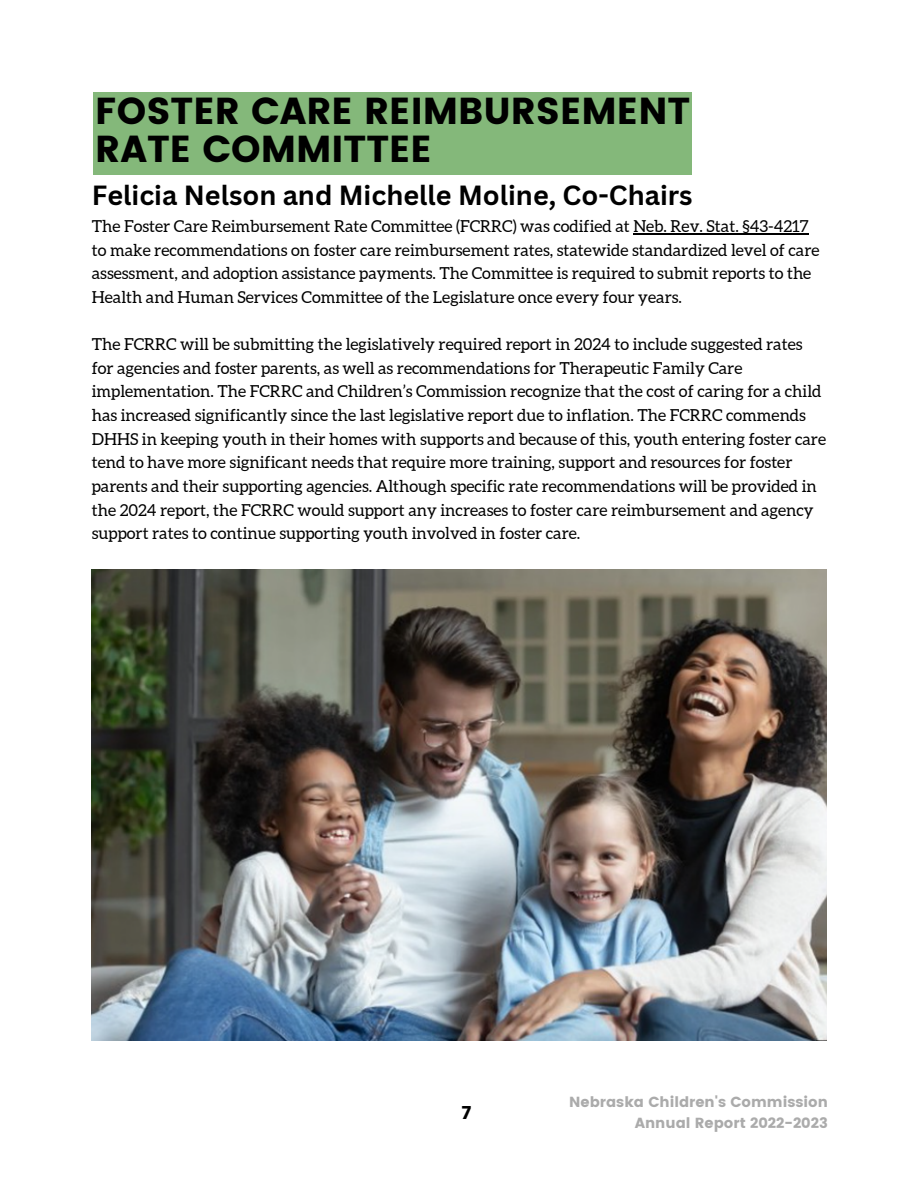
<style>
.page{position:relative;width:918px;height:1188px;background:#fff}
.page>*{position:absolute;margin:0;border:0;box-sizing:border-box;transform-origin:0 0}
.t1{font:37.5px/38.2px "Poppins";color:#000}
.t2{font:700 27px "Canva Sans";color:#000}
.t3{font:18px "Poppins";color:#000}
.t4{font:16.5px/23.7px "Aleo";color:#000}
.t5{font:14.55px "Poppins";color:#ababab}
</style>
<div class="page">
<div style="left:94px;top:92px;width:598px;height:82px;background:#84b87a"></div>
<img style="left:92px;top:569px;width:734px;height:472px">
<hr style="left:633px;top:233px;width:176px;height:1px;background:#000">
<p class="t1" style="left:95px;top:92px;width:596px">FOSTER CARE REIMBURSEMENT<br>RATE COMMITTEE</p>
<p class="t2" style="left:92px;top:176px;width:602px">Felicia Nelson and Michelle Moline, Co-Chairs</p>
<p class="t4" style="left:92px;top:214px;width:729px">The Foster Care Reimbursement Rate Committee (FCRRC) was codified at Neb. Rev. Stat. §43-4217 to make recommendations on foster care reimbursement rates, statewide standardized level of care assessment, and adoption assistance payments. The Committee is required to submit reports to the Health and Human Services Committee of the Legislature once every four years.</p>
<p class="t4" style="left:92px;top:332px;width:736px">The FCRRC will be submitting the legislatively required report in 2024 to include suggested rates for agencies and foster parents, as well as recommendations for Therapeutic Family Care implementation. The FCRRC and Children’s Commission recognize that the cost of caring for a child has increased significantly since the last legislative report due to inflation. The FCRRC commends DHHS in keeping youth in their homes with supports and because of this, youth entering foster care tend to have more significant needs that require more training, support and resources for foster parents and their supporting agencies. Although specific rate recommendations will be provided in the 2024 report, the FCRRC would support any increases to foster care reimbursement and agency support rates to continue supporting youth involved in foster care.</p>
<p class="t3" style="left:462px;top:1103px;width:12px">7</p>
<p class="t5" style="left:569px;top:1094px;width:260px">Nebraska Children's Commission</p>
<p class="t5" style="left:635px;top:1114px;width:195px">Annual Report 2022-2023</p>
</div>
